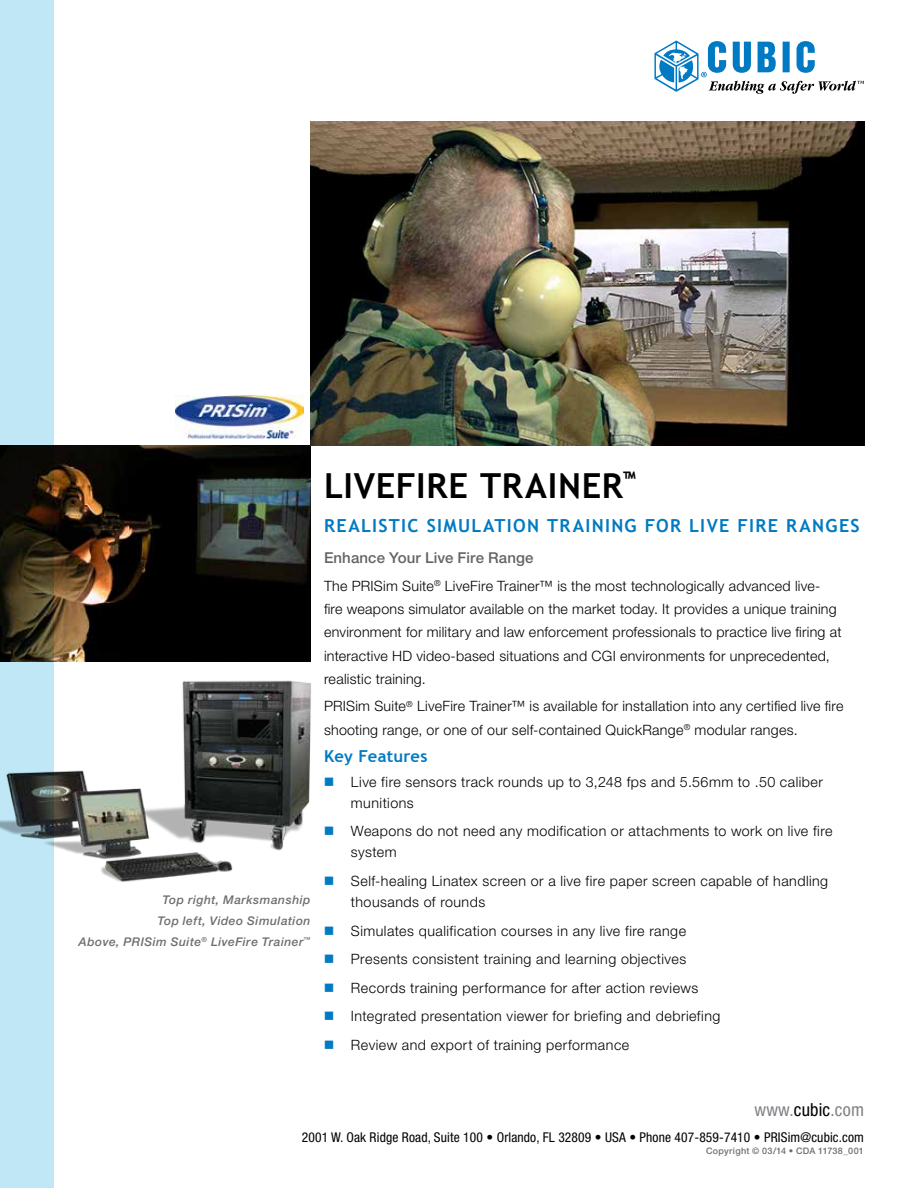
<style>
.page{position:relative;width:918px;height:1188px;background:#fff}
.page>*{position:absolute;margin:0;border:0;box-sizing:border-box;transform-origin:0 0}
.t1{font:700 34.5px "Trebuchet MS";letter-spacing:.02em;color:#000}
.t2{font:700 18px "Trebuchet MS";letter-spacing:.07em;color:#007ac2}
.t3{font:condensed 18px "Helvetica Neue";letter-spacing:.01em;color:#808285}
.t4{font:700 16.5px "Trebuchet MS";letter-spacing:.015em;color:#007ac2}
.t5{font:500 15px "Helvetica Neue";letter-spacing:.005em;color:#636466}
.t6{font:300 14.25px/23.2px "Helvetica Neue";letter-spacing:.025em;color:#000}
.t7{font:condensed 13.5px "Helvetica Neue";letter-spacing:.01em;color:#000}
.t8{font:italic 500 12px/21px "Helvetica Neue";letter-spacing:.04em;color:#6d6e71;text-align:right}
.t9{font:500 9px "Helvetica Neue";letter-spacing:.035em;color:#6d6e71}
.s1{color:#000}
</style>
<div class="page">
<img style="left:54px;top:680px;width:257px;height:202px">
<img style="left:54px;top:446px;width:256px;height:216px">
<img style="left:310px;top:122px;width:555px;height:324px">
<svg style="left:0;top:0;width:54px;height:1188px;background:#9ebbc4"></svg>
<svg style="left:654px;top:41px;width:210px;height:53px"></svg>
<img style="left:176px;top:396px;width:128px;height:43px">
<p class="t8" style="left:79px;top:889px;width:233px">Top right, Marksmanship<br>Top left, Video Simulation<br>Above, PRISim Suite<sup>®</sup> LiveFire Trainer<sup>™</sup></p>
<h1 class="t1" style="left:324px;top:464px;width:313px">LIVEFIRE TRAINER<sup>™</sup></h1>
<p class="t2" style="left:324px;top:514px;width:537px">REALISTIC SIMULATION TRAINING FOR LIVE FIRE RANGES</p>
<p class="t5" style="left:324px;top:549px;width:211px">Enhance Your Live Fire Range</p>
<p class="t6" style="left:324px;top:574px;width:519px">The PRISim Suite<sup>®</sup> LiveFire Trainer™ is the most technologically advanced live&shy;fire weapons simulator available on the market today. It provides a unique training environment for military and law enforcement professionals to practice live firing at interactive HD video-based situations and CGI environments for unprecedented, realistic training.</p>
<p class="t6" style="left:324px;top:694px;width:521px">PRISim Suite<sup>®</sup> LiveFire Trainer™ is available for installation into any certified live fire shooting range, or one of our self-contained QuickRange<sup>®</sup> modular ranges.</p>
<p class="t4" style="left:324px;top:745px;width:105px">KEY FEATURES</p>
<p class="t6" style="left:351px;top:771px;width:474px;line-height:21px">Live fire sensors track rounds up to 3,248 fps and 5.56mm to .50 caliber munitions</p>
<p class="t6" style="left:351px;top:821px;width:483px;line-height:21px">Weapons do not need any modification or attachments to work on live fire system</p>
<p class="t6" style="left:351px;top:870px;width:479px;line-height:21px">Self-healing Linatex screen or a live fire paper screen capable of handling thousands of rounds</p>
<p class="t6" style="left:351px;top:916px;width:371px;line-height:28.5px">Simulates qualification courses in any live fire range Presents consistent training and learning objectives Records training performance for after action reviews Integrated presentation viewer for briefing and debriefing Review and export of training performance</p>
<p class="t3" style="left:755px;top:1099px;width:111px">www.<span class="s1">cubic</span>.com</p>
<p class="t7" style="left:302px;top:1129px;width:564px">2001 W. Oak Ridge Road, Suite 100 • Orlando, FL 32809 • USA • Phone 407-859-7410 • PRISim@cubic.com</p>
<p class="t9" style="left:706px;top:1145px;width:159px">Copyright © 03/14 • CDA 11738_001</p>
</div>
